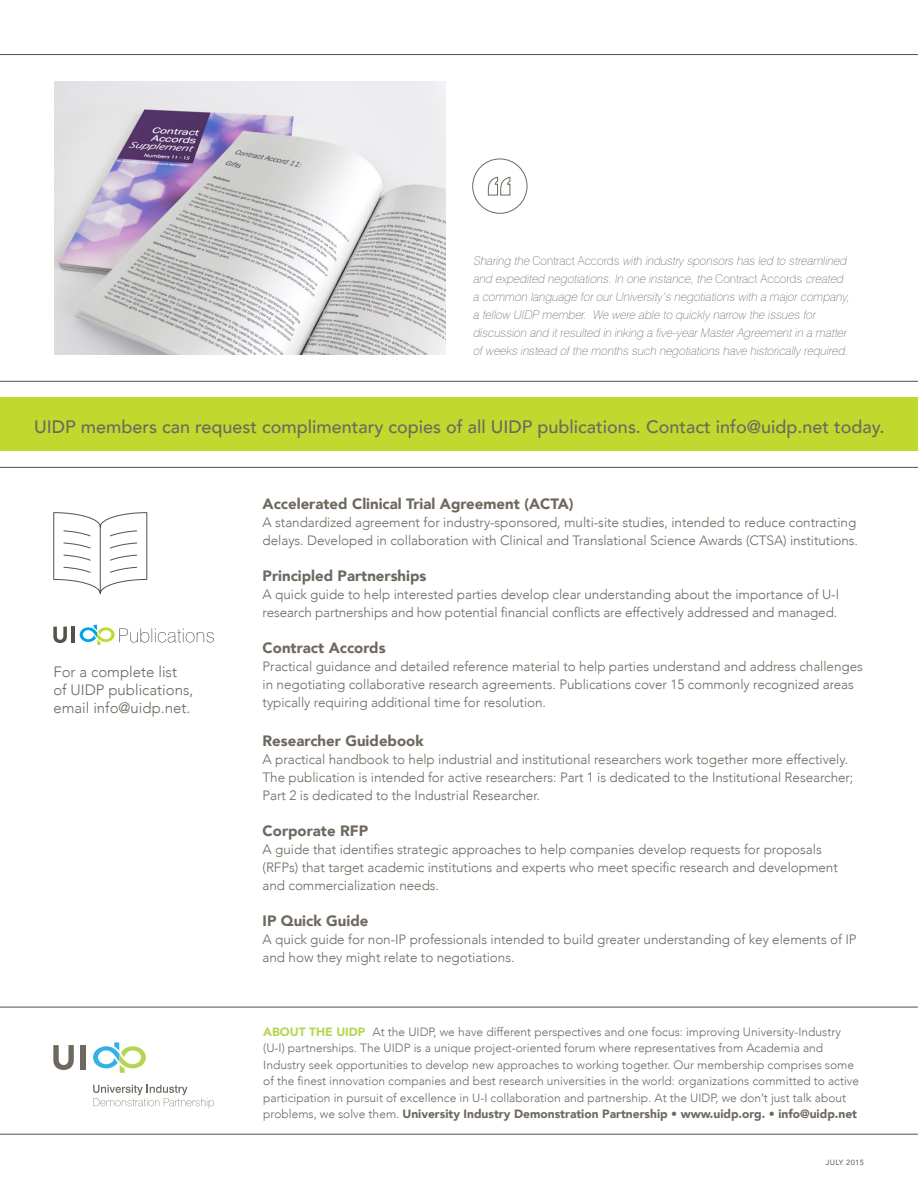
<style>
.page{position:relative;width:918px;height:1188px;background:#fff}
.page>*{position:absolute;margin:0;border:0;box-sizing:border-box;transform-origin:0 0}
.Default{font:500 18px "Avenir";color:#6e685f}
.t1{font:900 15px "Avenir";color:#6e685f}
.List_Paragraph{font:300 15px/18px "Avenir";color:#6e685f}
.t2{font:300 13.5px/18px "Avenir";letter-spacing:-.005em;color:#6e685f}
.List_Paragraph-2{font:300 12px/16.5px "Avenir";color:#6e685f}
.t3{font:italic 100 12px/18px "Swiss 721 BT";color:#6e685f}
.t4{font:500 7.5px "Avenir";letter-spacing:.05em;color:#6e685f}
.s1{font-style:normal}
.s2{font-weight:900;color:#b6d554}
.s3{font-weight:900}
</style>
<div class="page">
<img style="left:54px;top:81px;width:392px;height:274px">
<div style="left:0;top:398px;width:918px;height:53px;background:#c1d82f"></div>
<hr style="left:0;top:381px;width:918px;height:1px;background:#54534a">
<hr style="left:0;top:54px;width:918px;height:1px;background:#54534a">
<hr style="left:0;top:467px;width:918px;height:1px;background:#54534a">
<hr style="left:0;top:1007px;width:918px;height:1px;background:#54534a">
<hr style="left:0;top:1134px;width:918px;height:1px;background:#54534a">
<div style="left:472px;top:159px;width:55px;height:54px;border:1px solid #6e685f;border-radius:50%"></div>
<svg style="left:488px;top:177px;width:22px;height:18px"></svg>
<svg style="left:93px;top:1085px;width:121px;height:23px"></svg>
<svg style="left:53px;top:1045px;width:21px;height:25px"></svg>
<div style="left:81px;top:1045px;width:5px;height:24px;background:#6e685f"></div>
<svg style="left:93px;top:1042px;width:53px;height:31px"></svg>
<svg style="left:53px;top:627px;width:14px;height:16px"></svg>
<hr style="left:71px;top:627px;width:4px;height:16px;background:#54534a">
<svg style="left:80px;top:625px;width:134px;height:20px"></svg>
<svg style="left:53px;top:512px;width:95px;height:82px"></svg>
<p class="t3" style="left:473px;top:251px;width:381px">Sharing the <span class="s1">C o n t r a c t A c c o r d s</span> with industry sponsors has led to streamlined and expedited negotiations.In one instance,the <span class="s1">C o n t r a c t Ac c o r d s</span> created a common language forourUniversity’s negotiations with a majorcompany, a fellow UIDP member. We were able to quickly narrow the issues for discussion and itresulted in inking a five-yearMasterAgreementin a matter ofweeks instead ofthe months such negotiations have historically required.</p>
<p class="Default" style="left:34px;top:411px;width:852px">UIDP members can request complimentary copies of all UIDP publications. Contact info@uidp.net today.</p>
<p class="List_Paragraph" style="left:53px;top:662px;width:142px">For a complete list of UIDP publications, email info@uidp.net.</p>
<p class="t1" style="left:263px;top:491px;width:312px">Accelerated Clinical Trial Agreement (ACTA)</p>
<p class="t2" style="left:263px;top:513px;width:597px">A standardized agreement for industry-sponsored, multi-site studies, intended to reduce contracting delays. Developed in collaboration with Clinical and Translational Science Awards (CTSA) institutions.</p>
<p class="t1" style="left:263px;top:563px;width:165px">Principled Partnerships</p>
<p class="t2" style="left:263px;top:585px;width:578px">A quick guide to help interested parties develop clear understanding about the importance of U-I research partnerships and how potential financial conflicts are effectively addressed and managed.</p>
<p class="t1" style="left:263px;top:635px;width:125px">Contract Accords</p>
<p class="t2" style="left:263px;top:657px;width:602px">Practical guidance and detailed reference material to help parties understand and address challenges in negotiating collaborative research agreements. Publications cover 15 commonly recognized areas typically requiring additional time for resolution.</p>
<p class="t1" style="left:263px;top:728px;width:163px">Researcher Guidebook</p>
<p class="t2" style="left:263px;top:751px;width:592px">A practical handbook to help industrial and institutional researchers work together more effectively.<br>The publication is intended for active researchers: Part 1 is dedicated to the Institutional Researcher;<br>Part 2 is dedicated to the Industrial Researcher.</p>
<p class="t1" style="left:263px;top:818px;width:107px">Corporate RFP</p>
<p class="t2" style="left:263px;top:841px;width:577px">A guide that identifies strategic approaches to help companies develop requests for proposals (RFPs) that target academic institutions and experts who meet specific research and development and commercialization needs.</p>
<p class="t1" style="left:263px;top:908px;width:107px">IP Quick Guide</p>
<p class="t2" style="left:263px;top:931px;width:596px">A quick guide for non-IP professionals intended to build greater understanding of key elements of IP and how they might relate to negotiations.</p>
<p class="List_Paragraph-2" style="left:263px;top:1023px;width:597px"><span class="s2">ABOUT THE UIDP</span> At the UIDP, we have different perspectives and one focus: improving University-Industry (U-I) partnerships. The UIDP is a unique project-oriented forum where representatives from Academia and Industry seek opportunities to develop new approaches to working together. Our membership comprises some of the finest innovation companies and best research universities in the world: organizations committed to active participation in pursuit of excellence in U-I collaboration and partnership. At the UIDP, we don’t just talk about problems, we solve them. <span class="s3">University Industry Demonstration Partnership • www.uidp.org. • info@uidp.net</span></p>
<p class="t4" style="left:826px;top:1156px;width:40px">JULY 2015</p>
</div>
